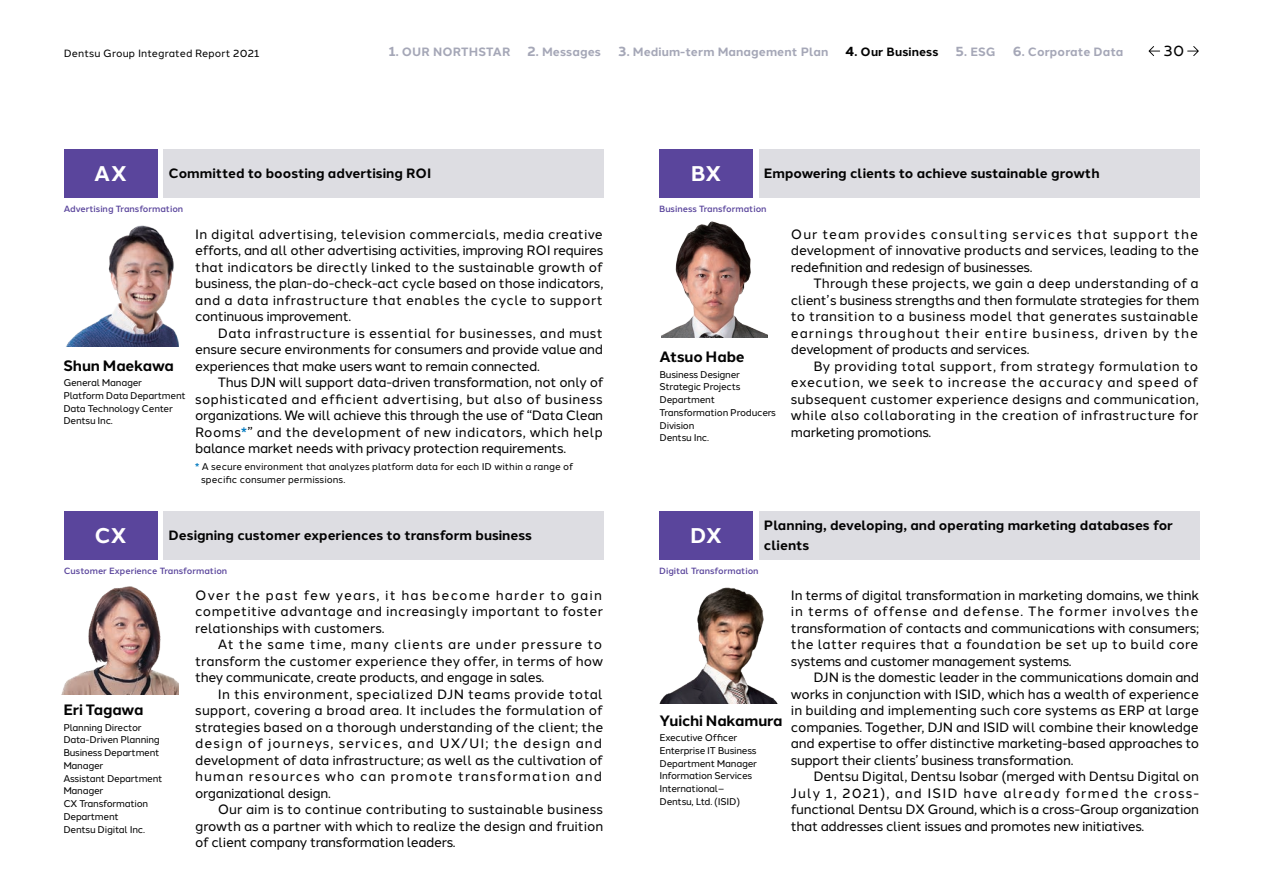
<style>
.page{position:relative;width:1263px;height:893px;background:#fff}
.page>*{position:absolute;margin:0;border:0;box-sizing:border-box;transform-origin:0 0}
.t1{font:700 21.3px "Halcom";letter-spacing:-.005em;color:#fff}
.t2{font:700 15px "Halcom";letter-spacing:-.01em;color:#030303}
.t3{font:15px "Halcom";color:#030303}
.t4{font:13.5px/16.5px "Halcom";letter-spacing:-.025em;color:#030303;text-align:justify}
.t5{font:700 13.5px/19.5px "Halcom";color:#030303}
.t6{font:700 12px "Halcom";letter-spacing:.01em;color:#a5a7b7}
.t7{font:700 12px "Halcom";letter-spacing:.01em;color:#030303}
.t8{font:10.5px "Halcom";letter-spacing:.01em;color:#030303}
.t9{font:9.75px/12.8px "Halcom";letter-spacing:-.025em;color:#030303}
.t10{font:9.75px/13.5px "Halcom";color:#030303}
.t11{font:500 9px "Halcom";color:#5a459c}
.s1{font-size:13.5px}
.s2{color:#027ac0}
</style>
<div class="page">
<img style="left:66px;top:225px;width:113px;height:121px">
<img style="left:61px;top:586px;width:118px;height:108px">
<img style="left:661px;top:221px;width:106px;height:117px">
<img style="left:660px;top:587px;width:117px;height:116px">
<div style="left:164px;top:149px;width:440px;height:49px;background:#dddde2"></div>
<div style="left:64px;top:149px;width:93px;height:49px;background:#5a459c"></div>
<div style="left:164px;top:511px;width:440px;height:49px;background:#dddde2"></div>
<div style="left:64px;top:511px;width:93px;height:49px;background:#5a459c"></div>
<div style="left:759px;top:149px;width:440px;height:49px;background:#dddde2"></div>
<div style="left:659px;top:149px;width:94px;height:49px;background:#5a459c"></div>
<div style="left:759px;top:511px;width:440px;height:49px;background:#dddde2"></div>
<div style="left:659px;top:511px;width:94px;height:49px;background:#5a459c"></div>
<svg style="left:1187px;top:46px;width:12px;height:10px"></svg>
<svg style="left:1148px;top:46px;width:12px;height:10px"></svg>
<p class="t8" style="left:64px;top:45px;width:197px">Dentsu Group Integrated Report 2021</p>
<p class="t6" style="left:389px;top:43px;width:123px"><span class="s1">1</span>. OUR NORTHSTAR</p>
<p class="t6" style="left:527px;top:43px;width:75px"><span class="s1">2</span>. Messages</p>
<p class="t6" style="left:618px;top:43px;width:212px"><span class="s1">3</span>. Medium-term Management Plan</p>
<p class="t7" style="left:845px;top:43px;width:94px"><span class="s1">4</span>. Our Business</p>
<p class="t6" style="left:956px;top:43px;width:41px"><span class="s1">5</span>. ESG</p>
<p class="t6" style="left:1013px;top:43px;width:112px"><span class="s1">6</span>. Corporate Data</p>
<p class="t3" style="left:1163px;top:39px;width:22px">30</p>
<h1 class="t1" style="left:94px;top:157px;width:34px">AX</h1>
<p class="t5" style="left:169px;top:163px;width:264px">Committed to boosting advertising ROI</p>
<p class="t11" style="left:64px;top:202px;width:121px">Advertising Transformation</p>
<p class="t2" style="left:63px;top:353px;width:112px">Shun Maekawa</p>
<p class="t9" style="left:63px;top:375px;width:124px">General Manager<br>Platform Data Department<br>Data Technology Center<br>Dentsu Inc.</p>
<p class="t4" style="left:195px;top:225px;width:410px">In digital advertising, television commercials, media creative efforts, and all other advertising activities, improving ROI requires that indicators be directly linked to the sustainable growth of business, the plan-do-check-act cycle based on those indicators, and a data infrastructure that enables the cycle to support continuous improvement.</p>
<p class="t4" style="left:195px;top:324px;width:409px;text-indent:23px">Data infrastructure is essential for businesses, and must ensure secure environments for consumers and provide value and experiences that make users want to remain connected.</p>
<p class="t4" style="left:195px;top:373px;width:410px;text-indent:23px">Thus DJN will support data-driven transformation, not only of sophisticated and efficient advertising, but also of business organizations. We will achieve this through the use of “Data Clean Rooms<span class="s2">*</span>” and the development of new indicators, which help balance market needs with privacy protection requirements.</p>
<p class="t10" style="left:201px;top:459px;width:374px;text-indent:-6px"><span class="s2">*</span> A secure environment that analyzes platform data for each ID within a range of specific consumer permissions.</p>
<h1 class="t1" style="left:691px;top:157px;width:32px">BX</h1>
<p class="t5" style="left:764px;top:163px;width:337px">Empowering clients to achieve sustainable growth</p>
<p class="t11" style="left:659px;top:202px;width:109px">Business Transformation</p>
<p class="t2" style="left:659px;top:345px;width:87px">Atsuo Habe</p>
<p class="t9" style="left:659px;top:367px;width:118px">Business Designer<br>Strategic Projects<br>Department<br>Transformation Producers<br>Division<br>Dentsu Inc.</p>
<p class="t4" style="left:791px;top:225px;width:410px">Our team provides consulting services that support the development of innovative products and services, leading to the redefinition and redesign of businesses.</p>
<p class="t4" style="left:791px;top:274px;width:410px;text-indent:23px">Through these projects, we gain a deep understanding of a client’s business strengths and then formulate strategies for them to transition to a business model that generates sustainable earnings throughout their entire business, driven by the development of products and services.</p>
<p class="t4" style="left:791px;top:357px;width:409px;text-indent:23px">By providing total support, from strategy formulation to execution, we seek to increase the accuracy and speed of subsequent customer experience designs and communication, while also collaborating in the creation of infrastructure for marketing promotions.</p>
<h1 class="t1" style="left:95px;top:519px;width:33px">CX</h1>
<p class="t5" style="left:169px;top:525px;width:365px">Designing customer experiences to transform business</p>
<p class="t5" style="left:764px;top:515px;width:410px">Planning, developing, and operating marketing databases for clients</p>
<h1 class="t1" style="left:690px;top:519px;width:33px">DX</h1>
<p class="t11" style="left:64px;top:563px;width:165px">Customer Experience Transformation</p>
<p class="t2" style="left:63px;top:698px;width:82px">Eri Tagawa</p>
<p class="t9" style="left:63px;top:720px;width:101px">Planning Director<br>Data-Driven Planning<br>Business Department<br>Manager<br>Assistant Department<br>Manager<br>CX Transformation<br>Department<br>Dentsu Digital Inc.</p>
<p class="t4" style="left:195px;top:585px;width:409px">Over the past few years, it has become harder to gain competitive advantage and increasingly important to foster relationships with customers.</p>
<p class="t4" style="left:195px;top:635px;width:409px;text-indent:23px">At the same time, many clients are under pressure to transform the customer experience they offer, in terms of how they communicate, create products, and engage in sales.</p>
<p class="t4" style="left:195px;top:684px;width:410px;text-indent:23px">In this environment, specialized DJN teams provide total support, covering a broad area. It includes the formulation of strategies based on a thorough understanding of the client; the design of journeys, services, and UX/UI; the design and development of data infrastructure; as well as the cultivation of human resources who can promote transformation and organizational design.</p>
<p class="t4" style="left:195px;top:800px;width:410px;text-indent:23px">Our aim is to continue contributing to sustainable business growth as a partner with which to realize the design and fruition of client company transformation leaders.</p>
<p class="t11" style="left:659px;top:563px;width:101px">Digital Transformation</p>
<p class="t2" style="left:659px;top:708px;width:125px">Yuichi Nakamura</p>
<p class="t9" style="left:659px;top:730px;width:99px">Executive Officer<br>Enterprise IT Business<br>Department Manager<br>Information Services<br>International–<br>Dentsu, Ltd. (ISID)</p>
<p class="t4" style="left:791px;top:585px;width:410px">In terms of digital transformation in marketing domains, we think in terms of offense and defense. The former involves the transformation of contacts and communications with consumers; the latter requires that a foundation be set up to build core systems and customer management systems.</p>
<p class="t4" style="left:791px;top:668px;width:410px;text-indent:23px">DJN is the domestic leader in the communications domain and works in conjunction with ISID, which has a wealth of experience in building and implementing such core systems as ERP at large companies. Together, DJN and ISID will combine their knowledge and expertise to offer distinctive marketing-based approaches to support their clients’ business transformation.</p>
<p class="t4" style="left:791px;top:767px;width:410px;text-indent:23px">Dentsu Digital, Dentsu Isobar (merged with Dentsu Digital on July 1, 2021), and ISID have already formed the cross&shy;functional Dentsu DX Ground, which is a cross-Group organization that addresses client issues and promotes new initiatives.</p>
</div>
